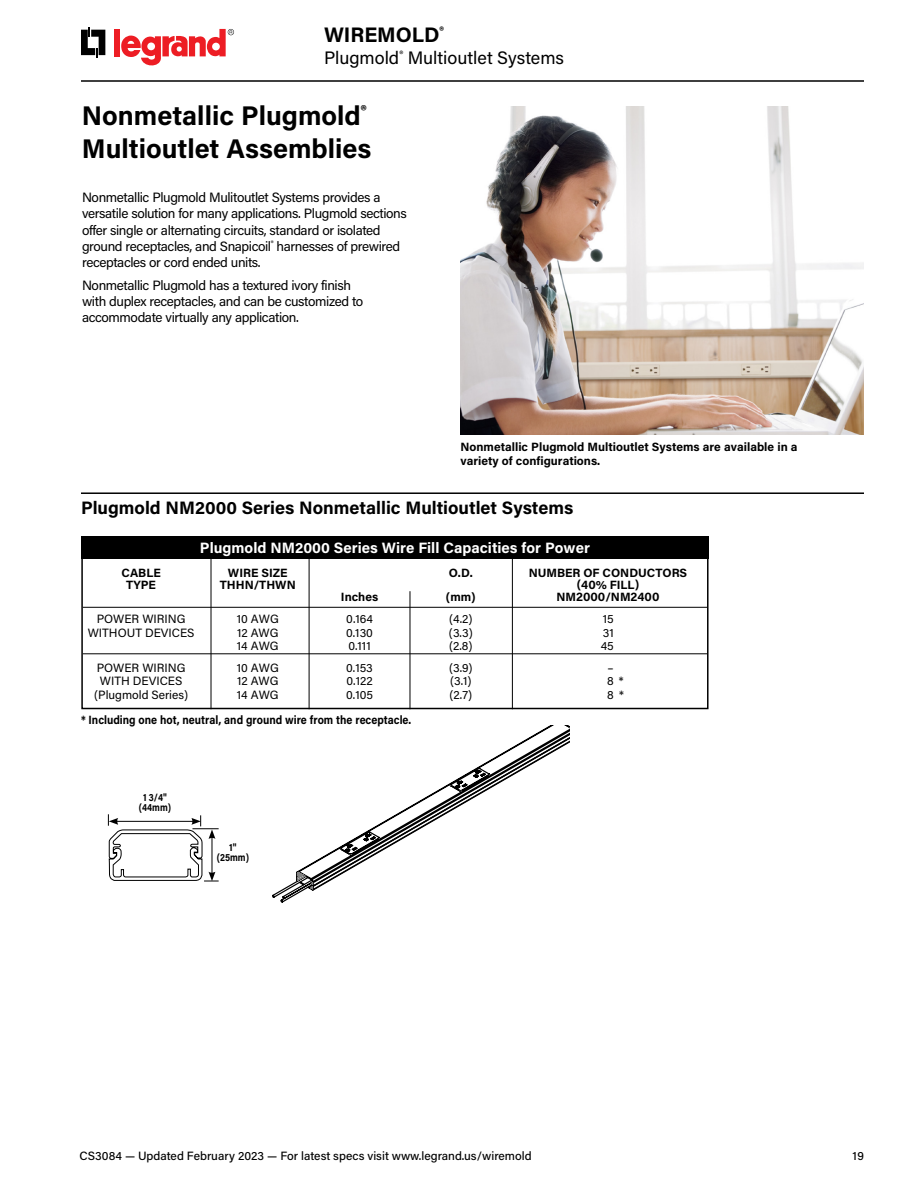
<style>
.page{position:relative;width:918px;height:1188px;background:#fff}
.page>*{position:absolute;margin:0;border:0;box-sizing:border-box;transform-origin:0 0}
.t1{font:700 27px/32.4px "Acumin Pro";color:#000}
.t2{font:700 21px "Acumin Pro";color:#000}
.t3{font:700 18px "Acumin Pro";color:#000}
.t4{font:18px "Acumin Pro";color:#000}
.t5{font:700 15px "Acumin Pro";color:#fff}
.t6{font:13.5px/16.2px "Acumin Pro";letter-spacing:-.03em;color:#000}
.t7{font:12px "Acumin Pro";color:#000}
.t8{font:700 12px/13.5px "Acumin Pro";color:#000}
.t9{font:500 12px "Acumin Pro";color:#000}
.t10{font:700 12px "Acumin Pro";color:#000;scale:.9 1}
.t11{font:700 10.5px/10.5px "Acumin Pro";color:#000;text-align:center;scale:.85 1}
</style>
<div class="page">
<svg style="left:81px;top:27px;width:24px;height:30px"></svg>
<div style="left:114px;top:29px;width:6px;height:27px;background:#ed1d24"></div>
<svg style="left:121px;top:29px;width:113px;height:37px"></svg>
<hr style="left:81px;top:492px;width:783px;height:2px;background:#000">
<img style="left:461px;top:106px;width:403px;height:328px">
<hr style="left:83px;top:607px;width:624px;height:1px;background:#000">
<hr style="left:83px;top:653px;width:624px;height:1px;background:#000">
<div style="left:81px;top:554px;width:628px;height:155px;border:2px solid #000"></div>
<hr style="left:512px;top:559px;width:1px;height:150px;background:#000">
<hr style="left:410px;top:591px;width:1px;height:118px;background:#000">
<hr style="left:211px;top:555px;width:1px;height:154px;background:#000">
<hr style="left:309px;top:556px;width:1px;height:153px;background:#000">
<div style="left:81px;top:536px;width:628px;height:23px;background:#000"></div>
<svg style="left:272px;top:882px;width:29px;height:21px"></svg>
<svg style="left:296px;top:726px;width:273px;height:165px"></svg>
<svg style="left:108px;top:814px;width:111px;height:68px"></svg>
<hr style="left:81px;top:80px;width:783px;height:2px;background:#000">
<h2 class="t2" style="left:324px;top:20px;width:122px">WIREMOLD<sup>®</sup></h2>
<h3 class="t4" style="left:324px;top:45px;width:242px">Plugmold<sup>®</sup> Multioutlet Systems</h3>
<h1 class="t1" style="left:82px;top:98px;width:291px">Nonmetallic Plugmold<sup>®<br></sup>Multioutlet Assemblies</h1>
<p class="t6" style="left:82px;top:189px;width:326px">Nonmetallic Plugmold Mulitoutlet Systems provides a versatile solution for many applications. Plugmold sections offer single or alternating circuits, standard or isolated ground receptacles, and Snapicoil<sup>®</sup> harnesses of prewired receptacles or cord ended units.</p>
<p class="t6" style="left:82px;top:277px;width:283px">Nonmetallic Plugmold has a textured ivory finish with duplex receptacles, and can be customized to accommodate virtually any application.</p>
<p class="t8" style="left:460px;top:440px;width:339px">Nonmetallic Plugmold Multioutlet Systems are available in a variety of configurations.</p>
<h3 class="t3" style="left:81px;top:495px;width:494px">Plugmold NM2000 Series Nonmetallic Multioutlet Systems</h3>
<p class="t5" style="left:200px;top:537px;width:392px">Plugmold NM2000 Series Wire Fill Capacities for Power</p>
<p class="t8" style="left:121px;top:565px;width:41px">CABLE</p>
<p class="t8" style="left:228px;top:565px;width:61px">WIRE SIZE</p>
<p class="t8" style="left:449px;top:565px;width:26px">O.D.</p>
<p class="t8" style="left:529px;top:565px;width:160px">NUMBER OF CONDUCTORS</p>
<p class="t8" style="left:126px;top:577px;width:31px">TYPE</p>
<p class="t8" style="left:220px;top:577px;width:77px">THHN/THWN</p>
<p class="t8" style="left:577px;top:577px;width:64px">(40% FILL)</p>
<p class="t8" style="left:341px;top:589px;width:39px">Inches</p>
<p class="t8" style="left:446px;top:589px;width:31px">(mm)</p>
<p class="t8" style="left:556px;top:589px;width:105px">NM2000/NM2400</p>
<p class="t7" style="left:97px;top:611px;width:90px">POWER WIRING</p>
<p class="t7" style="left:237px;top:611px;width:43px">10 AWG</p>
<p class="t7" style="left:346px;top:611px;width:28px">0.164</p>
<p class="t7" style="left:449px;top:611px;width:25px">(4.2)</p>
<p class="t7" style="left:603px;top:611px;width:12px">15</p>
<p class="t7" style="left:88px;top:624px;width:108px">WITHOUT DEVICES</p>
<p class="t7" style="left:237px;top:624px;width:43px">12 AWG</p>
<p class="t7" style="left:346px;top:624px;width:28px">0.130</p>
<p class="t7" style="left:449px;top:624px;width:25px">(3.3)</p>
<p class="t7" style="left:603px;top:624px;width:12px">31</p>
<p class="t7" style="left:237px;top:638px;width:43px">14 AWG</p>
<p class="t7" style="left:348px;top:638px;width:24px">0.111</p>
<p class="t7" style="left:449px;top:638px;width:25px">(2.8)</p>
<p class="t7" style="left:601px;top:638px;width:15px">45</p>
<p class="t7" style="left:97px;top:659px;width:90px">POWER WIRING</p>
<p class="t7" style="left:237px;top:659px;width:43px">10 AWG</p>
<p class="t7" style="left:346px;top:659px;width:28px">0.153</p>
<p class="t7" style="left:449px;top:659px;width:25px">(3.9)</p>
<p class="t7" style="left:608px;top:659px;width:8px">–</p>
<p class="t7" style="left:100px;top:673px;width:84px">WITH DEVICES</p>
<p class="t7" style="left:237px;top:673px;width:43px">12 AWG</p>
<p class="t7" style="left:347px;top:673px;width:28px">0.122</p>
<p class="t7" style="left:450px;top:673px;width:23px">(3.1)</p>
<p class="t7" style="left:607px;top:673px;width:18px">8 *</p>
<p class="t7" style="left:94px;top:686px;width:96px">(Plugmold Series)</p>
<p class="t7" style="left:237px;top:686px;width:43px">14 AWG</p>
<p class="t7" style="left:346px;top:686px;width:28px">0.105</p>
<p class="t7" style="left:450px;top:686px;width:24px">(2.7)</p>
<p class="t7" style="left:607px;top:686px;width:18px">8 *</p>
<p class="t10" style="left:81px;top:712px;width:369px">* Including one hot, neutral, and ground wire from the receptacle.</p>
<p class="t11" style="left:139px;top:792px;width:39px">1 3/4" (44mm)</p>
<p class="t11" style="left:217px;top:841px;width:39px">1" (25mm)</p>
<p class="t9" style="left:80px;top:1148px;width:454px">CS3084 — Updated February 2023 — For latest specs visit www.legrand.us/wiremold</p>
<p class="t9" style="left:853px;top:1147px;width:13px">19</p>
</div>
